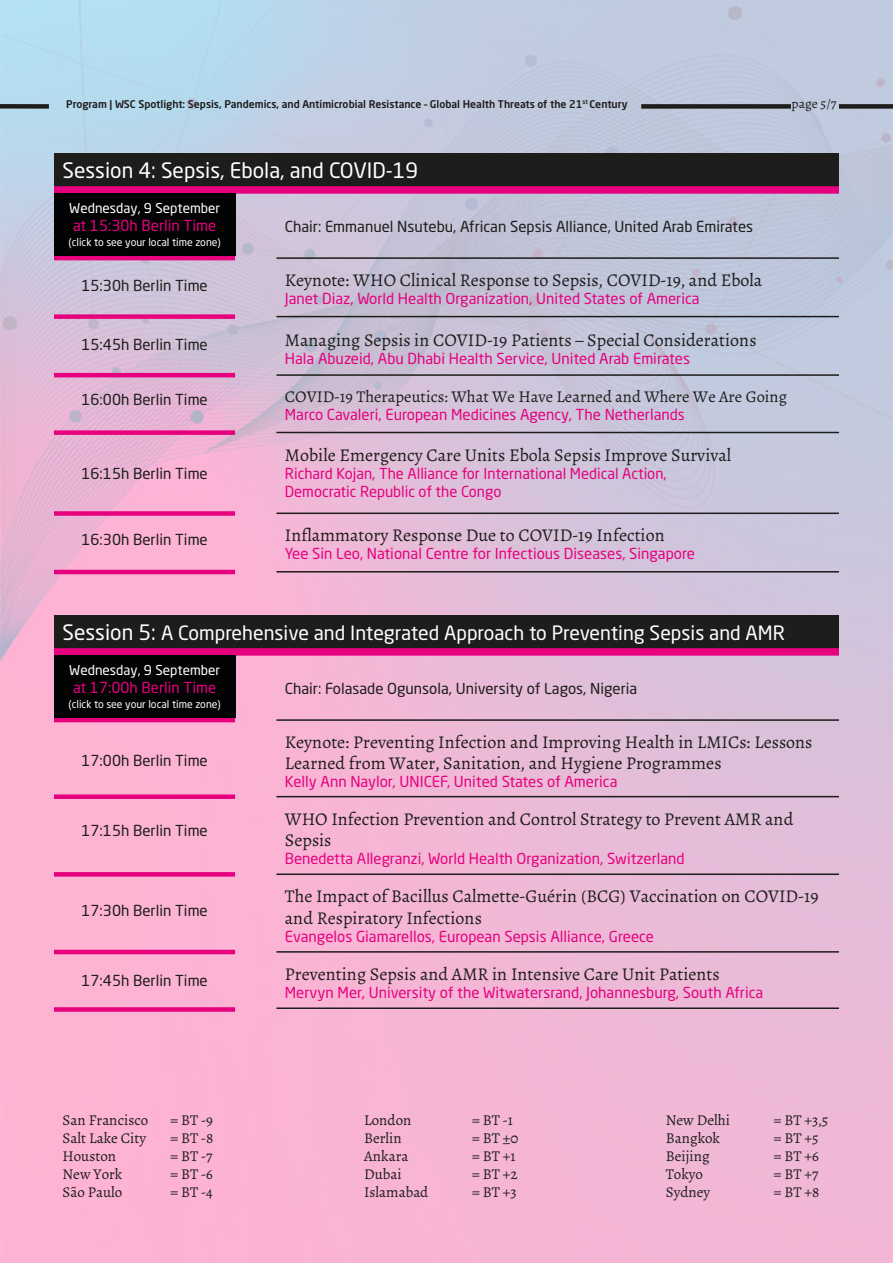
<style>
.page{position:relative;width:893px;height:1263px;background:#fff}
.page>*{position:absolute;margin:0;border:0;box-sizing:border-box;transform-origin:0 0}
.t1{font:21px "Neo Sans Std";color:#fff}
.t2{font:19.5px "Neo Sans Std";color:#fff}
.t3{font:18px/21.6px "Alegreya";color:#1d1d1b}
.t4{font:16.5px "Alegreya";color:#1d1d1b}
.t5{font:15px "Neo Sans Std";color:#e6007e}
.t6{font:15px "Neo Sans Std";color:#1d1d1b}
.t7{font:15px "Alegreya";color:#1d1d1b}
.t8{font:13.5px "Neo Sans";color:#fff}
.t9{font:13.5px "Alegreya";color:#1d1d1b}
.t10{font:500 10.5px "Neo Sans W1 G";color:#1d1d1b}
.t11{font:10.5px "Neo Sans Std";color:#fff}
.s1{font-family:"Neo Sans"}
.s2{font-family:"Neo Sans";font-size:21px}
.s3{font-size:21px}
</style>
<div class="page">
<img style="left:0;top:0;width:893px;height:1263px">
<hr style="left:54px;top:570px;width:181px;height:4px;background:#e6007e">
<div style="left:54px;top:511px;width:181px;height:5px;background:#e6007e"></div>
<div style="left:54px;top:430px;width:181px;height:5px;background:#e6007e"></div>
<hr style="left:54px;top:373px;width:181px;height:4px;background:#e6007e">
<div style="left:54px;top:314px;width:181px;height:5px;background:#e6007e"></div>
<hr style="left:54px;top:256px;width:181px;height:4px;background:#e6007e">
<hr style="left:276px;top:571px;width:563px;height:1px;background:#1d1d1b">
<hr style="left:276px;top:512px;width:563px;height:2px;background:#1d1d1b">
<hr style="left:276px;top:432px;width:563px;height:1px;background:#1d1d1b">
<hr style="left:276px;top:374px;width:563px;height:2px;background:#1d1d1b">
<hr style="left:276px;top:316px;width:563px;height:1px;background:#1d1d1b">
<hr style="left:276px;top:257px;width:563px;height:2px;background:#1d1d1b">
<div style="left:54px;top:153px;width:785px;height:33px;background:#1d1d1b"></div>
<div style="left:54px;top:186px;width:785px;height:8px;background:#e6007e"></div>
<div style="left:54px;top:194px;width:181px;height:62px;background:#020304"></div>
<div style="left:54px;top:1007px;width:181px;height:5px;background:#e6007e"></div>
<hr style="left:54px;top:950px;width:181px;height:4px;background:#e6007e">
<svg style="left:54px;top:872px;width:181px;height:4px"></svg>
<div style="left:54px;top:794px;width:181px;height:5px;background:#e6007e"></div>
<hr style="left:54px;top:718px;width:181px;height:4px;background:#e6007e">
<hr style="left:276px;top:1007px;width:563px;height:2px;background:#1d1d1b">
<hr style="left:276px;top:951px;width:563px;height:2px;background:#1d1d1b">
<hr style="left:276px;top:873px;width:563px;height:2px;background:#1d1d1b">
<hr style="left:276px;top:796px;width:563px;height:1px;background:#1d1d1b">
<hr style="left:276px;top:719px;width:563px;height:2px;background:#1d1d1b">
<div style="left:54px;top:615px;width:785px;height:33px;background:#1d1d1b"></div>
<div style="left:54px;top:648px;width:785px;height:8px;background:#e6007e"></div>
<div style="left:54px;top:656px;width:181px;height:62px;background:#020304"></div>
<div style="left:0;top:104px;width:49px;height:5px;background:#1d1d1b"></div>
<div style="left:641px;top:104px;width:150px;height:5px;background:#1d1d1b"></div>
<div style="left:839px;top:104px;width:54px;height:5px;background:#1d1d1b"></div>
<p class="t10" style="left:66px;top:97px;width:563px">Program | WSC Spotlight: Sepsis, Pandemics, and Antimicrobial Resistance – Global Health Threats of the 21<sup>st</sup> Century</p>
<p class="t9" style="left:792px;top:95px;width:46px">page 5/7</p>
<p class="t1" style="left:63px;top:157px;width:357px"><span class="s1">Session 4</span>: Sepsis, Ebola, and COVID-19</p>
<p class="t6" style="left:285px;top:217px;width:470px">Chair: Emmanuel Nsutebu, African Sepsis Alliance, United Arab Emirates</p>
<p class="t8" style="left:69px;top:202px;width:152px">Wednesday, 9 September</p>
<p class="t5" style="left:73px;top:217px;width:145px">at 15:30h Berlin Time</p>
<p class="t11" style="left:69px;top:236px;width:154px">(click to see your local time zone)</p>
<p class="t6" style="left:81px;top:277px;width:128px">15:30h Berlin Time</p>
<p class="t6" style="left:81px;top:335px;width:128px">15:45h Berlin Time</p>
<p class="t6" style="left:81px;top:391px;width:128px">16:00h Berlin Time</p>
<p class="t6" style="left:81px;top:464px;width:128px">16:15h Berlin Time</p>
<p class="t6" style="left:81px;top:530px;width:128px">16:30h Berlin Time</p>
<p class="t3" style="left:285px;top:269px;width:479px">Keynote: WHO Clinical Response to Sepsis, COVID-19, and Ebola</p>
<p class="t5" style="left:285px;top:289px;width:416px">Janet Diaz, World Health Organization, United States of America</p>
<p class="t3" style="left:285px;top:329px;width:473px">Managing Sepsis in COVID-19 Patients – Special Considerations</p>
<p class="t5" style="left:285px;top:349px;width:407px">Hala Abuzeid, Abu Dhabi Health Service, United Arab Emirates</p>
<p class="t4" style="left:285px;top:386px;width:504px">COVID-19 Therapeutics: What We Have Learned and Where We Are Going</p>
<p class="t5" style="left:285px;top:405px;width:402px">Marco Cavaleri, European Medicines Agency, The Netherlands</p>
<p class="t3" style="left:285px;top:444px;width:448px">Mobile Emergency Care Units Ebola Sepsis Improve Survival</p>
<p class="t5" style="left:285px;top:464px;width:383px">Richard Kojan, The Alliance for International Medical Action,</p>
<p class="t5" style="left:285px;top:482px;width:218px">Democratic Republic of the Congo</p>
<p class="t3" style="left:285px;top:524px;width:381px">Inflammatory Response Due to COVID-19 Infection</p>
<p class="t5" style="left:285px;top:544px;width:412px">Yee Sin Leo, National Centre for Infectious Diseases, Singapore</p>
<p class="t2" style="left:63px;top:620px;width:724px"><span class="s2">Session 5</span><span class="s3">:</span> A Comprehensive and Integrated Approach to Preventing Sepsis and AMR</p>
<p class="t6" style="left:285px;top:679px;width:354px">Chair: Folasade Ogunsola, University of Lagos, Nigeria</p>
<p class="t8" style="left:69px;top:664px;width:152px">Wednesday, 9 September</p>
<p class="t5" style="left:73px;top:679px;width:145px">at 17:00h Berlin Time</p>
<p class="t11" style="left:69px;top:698px;width:154px">(click to see your local time zone)</p>
<p class="t6" style="left:81px;top:751px;width:128px">17:00h Berlin Time</p>
<p class="t6" style="left:81px;top:821px;width:128px">17:15h Berlin Time</p>
<p class="t6" style="left:81px;top:901px;width:128px">17:30h Berlin Time</p>
<p class="t6" style="left:81px;top:971px;width:128px">17:45h Berlin Time</p>
<p class="t7" style="left:63px;top:1111px;width:87px">San Francisco</p>
<p class="t7" style="left:171px;top:1111px;width:44px">= BT -9</p>
<p class="t7" style="left:63px;top:1129px;width:85px">Salt Lake City</p>
<p class="t7" style="left:171px;top:1129px;width:44px">= BT -8</p>
<p class="t7" style="left:63px;top:1147px;width:55px">Houston</p>
<p class="t7" style="left:171px;top:1147px;width:43px">= BT -7</p>
<p class="t7" style="left:63px;top:1165px;width:61px">New York</p>
<p class="t7" style="left:171px;top:1165px;width:44px">= BT -6</p>
<p class="t7" style="left:63px;top:1183px;width:61px">São Paulo</p>
<p class="t7" style="left:171px;top:1183px;width:44px">= BT -4</p>
<p class="t3" style="left:285px;top:731px;width:529px">Keynote: Preventing Infection and Improving Health in LMICs: Lessons<br>Learned from Water, Sanitation, and Hygiene Programmes</p>
<p class="t5" style="left:285px;top:772px;width:334px">Kelly Ann Naylor, UNICEF, United States of America</p>
<p class="t3" style="left:285px;top:808px;width:510px">WHO Infection Prevention and Control Strategy to Prevent AMR and<br>Sepsis</p>
<p class="t5" style="left:285px;top:849px;width:401px">Benedetta Allegranzi, World Health Organization, Switzerland</p>
<p class="t3" style="left:285px;top:886px;width:535px">The Impact of Bacillus Calmette-Guérin (BCG) Vaccination on COVID-19 and Respiratory Infections</p>
<p class="t5" style="left:285px;top:927px;width:371px">Evangelos Giamarellos, European Sepsis Alliance, Greece</p>
<p class="t3" style="left:285px;top:963px;width:436px">Preventing Sepsis and AMR in Intensive Care Unit Patients</p>
<p class="t5" style="left:285px;top:983px;width:480px">Mervyn Mer, University of the Witwatersrand, Johannesburg, South Africa</p>
<p class="t7" style="left:364px;top:1111px;width:49px">London</p>
<p class="t7" style="left:472px;top:1111px;width:42px">= BT -1</p>
<p class="t7" style="left:364px;top:1129px;width:39px">Berlin</p>
<p class="t7" style="left:472px;top:1129px;width:48px">= BT ±0</p>
<p class="t7" style="left:364px;top:1147px;width:46px">Ankara</p>
<p class="t7" style="left:472px;top:1147px;width:45px">= BT +1</p>
<p class="t7" style="left:364px;top:1165px;width:39px">Dubai</p>
<p class="t7" style="left:472px;top:1165px;width:47px">= BT +2</p>
<p class="t7" style="left:364px;top:1183px;width:66px">Islamabad</p>
<p class="t7" style="left:472px;top:1183px;width:46px">= BT +3</p>
<p class="t7" style="left:666px;top:1111px;width:66px">New Delhi</p>
<p class="t7" style="left:774px;top:1111px;width:56px">= BT +3,5</p>
<p class="t7" style="left:666px;top:1129px;width:56px">Bangkok</p>
<p class="t7" style="left:774px;top:1129px;width:46px">= BT +5</p>
<p class="t7" style="left:666px;top:1147px;width:45px">Beijing</p>
<p class="t7" style="left:774px;top:1147px;width:47px">= BT +6</p>
<p class="t7" style="left:666px;top:1165px;width:39px">Tokyo</p>
<p class="t7" style="left:774px;top:1165px;width:46px">= BT +7</p>
<p class="t7" style="left:666px;top:1183px;width:46px">Sydney</p>
<p class="t7" style="left:774px;top:1183px;width:47px">= BT +8</p>
</div>
